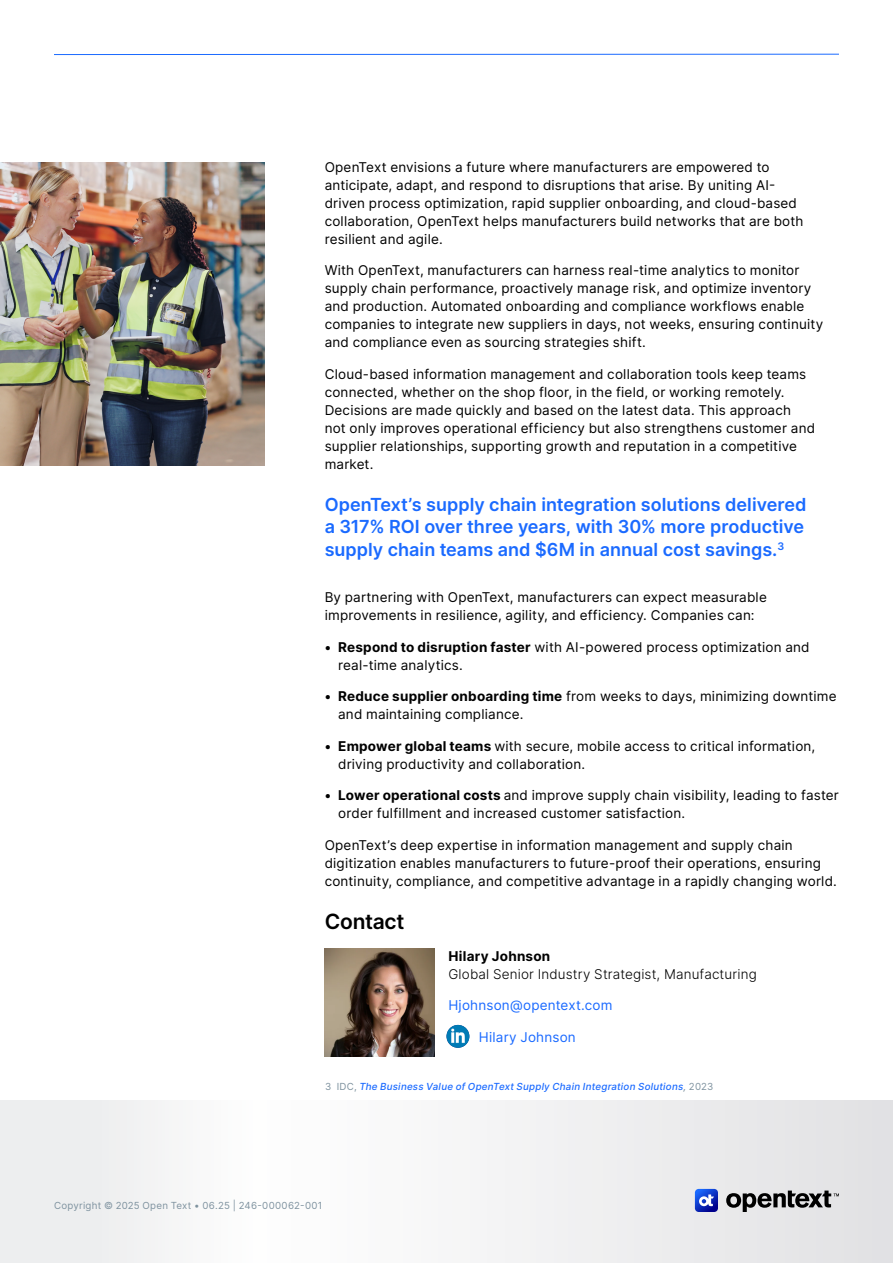
<style>
.page{position:relative;width:893px;height:1263px;background:#fff}
.page>*{position:absolute;margin:0;border:0;box-sizing:border-box;transform-origin:0 0}
.H2_Heading{font:600 21px "Inter";letter-spacing:-.01em;color:#000}
.Pull_Quote{font:600 18px/22.5px "Inter";color:#1a6aff}
.Body{font:13.5px/18px "Inter";letter-spacing:.015em;color:#000}
.t1{font:300 13.5px/18px "Inter";letter-spacing:.01em;color:#000}
.t2{font:13.5px "Inter";letter-spacing:.015em;color:#1a6aff}
.Running_Footer{font:italic 500 9.75px "Inter";letter-spacing:.025em;color:#1a6aff}
.t3{font:9.75px "Inter";letter-spacing:.025em;color:#7e929f}
.s1{font-weight:700}
.s2{font-weight:400;font-style:normal;color:#7e929f}
.s3{color:#7e929f}
</style>
<div class="page">
<svg style="left:0;top:1101px;width:893px;height:162px"></svg>
<svg style="left:726px;top:1190px;width:113px;height:22px"></svg>
<svg style="left:695px;top:1189px;width:23px;height:23px"></svg>
<img style="left:0;top:162px;width:264px;height:304px">
<img style="left:325px;top:948px;width:110px;height:108px">
<hr style="left:54px;top:54px;width:785px;height:1px;background:#1a6aff">
<img style="left:446px;top:1025px;width:23px;height:23px;border-radius:11px">
<p class="Body" style="left:325px;top:158px;width:480px">OpenText envisions a future where manufacturers are empowered to anticipate, adapt, and respond to disruptions that arise. By uniting AI&shy;driven process optimization, rapid supplier onboarding, and cloud-based collaboration, OpenText helps manufacturers build networks that are both resilient and agile.</p>
<p class="Body" style="left:325px;top:261px;width:500px">With OpenText, manufacturers can harness real-time analytics to monitor supply chain performance, proactively manage risk, and optimize inventory and production. Automated onboarding and compliance workflows enable companies to integrate new suppliers in days, not weeks, ensuring continuity and compliance even as sourcing strategies shift.</p>
<p class="Body" style="left:325px;top:365px;width:492px">Cloud-based information management and collaboration tools keep teams connected, whether on the shop floor, in the field, or working remotely.<br>Decisions are made quickly and based on the latest data. This approach not only improves operational efficiency but also strengthens customer and supplier relationships, supporting growth and reputation in a competitive market.</p>
<p class="Pull_Quote" style="left:325px;top:492px;width:483px">OpenText’s supply chain integration solutions delivered a 317% ROI over three years, with 30% more productive supply chain teams and $6M in annual cost savings.<sup>3</sup></p>
<p class="Body" style="left:325px;top:588px;width:444px">By partnering with OpenText, manufacturers can expect measurable improvements in resilience, agility, and efficiency. Companies can:</p>
<p class="Body" style="left:338px;top:637px;width:473px;text-indent:-14px"><span class="s1">• Respond to disruption faster</span> with AI-powered process optimization and real-time analytics.</p>
<p class="Body" style="left:338px;top:687px;width:500px;text-indent:-14px"><span class="s1">• Reduce supplier onboarding time</span> from weeks to days, minimizing downtime and maintaining compliance.</p>
<p class="Body" style="left:338px;top:736px;width:479px;text-indent:-14px"><span class="s1">• Empower global teams</span> with secure, mobile access to critical information, driving productivity and collaboration.</p>
<p class="Body" style="left:338px;top:786px;width:502px;text-indent:-14px"><span class="s1">• Lower operational costs</span> and improve supply chain visibility, leading to faster order fulfillment and increased customer satisfaction.</p>
<p class="Body" style="left:325px;top:835px;width:514px">OpenText’s deep expertise in information management and supply chain digitization enables manufacturers to future-proof their operations, ensuring continuity, compliance, and competitive advantage in a rapidly changing world.</p>
<h2 class="H2_Heading" style="left:325px;top:906px;width:81px">Contact</h2>
<p class="t1" style="left:448px;top:947px;width:310px"><span class="s1">Hilary Johnson<br></span>Global Senior Industry Strategist, Manufacturing</p>
<p class="t2" style="left:448px;top:996px;width:166px">Hjohnson@opentext.com</p>
<p class="t2" style="left:479px;top:1027px;width:99px">Hilary Johnson</p>
<p class="Running_Footer" style="left:325px;top:1079px;width:390px"><span class="s2">3 IDC,</span> The Business Value of OpenText Supply Chain Integration Solutions<span class="s3">,</span> <span class="s2">2023</span></p>
<p class="t3" style="left:54px;top:1198px;width:270px">Copyright © 2025 Open Text • 06.25 | 246-000062-001</p>
</div>
